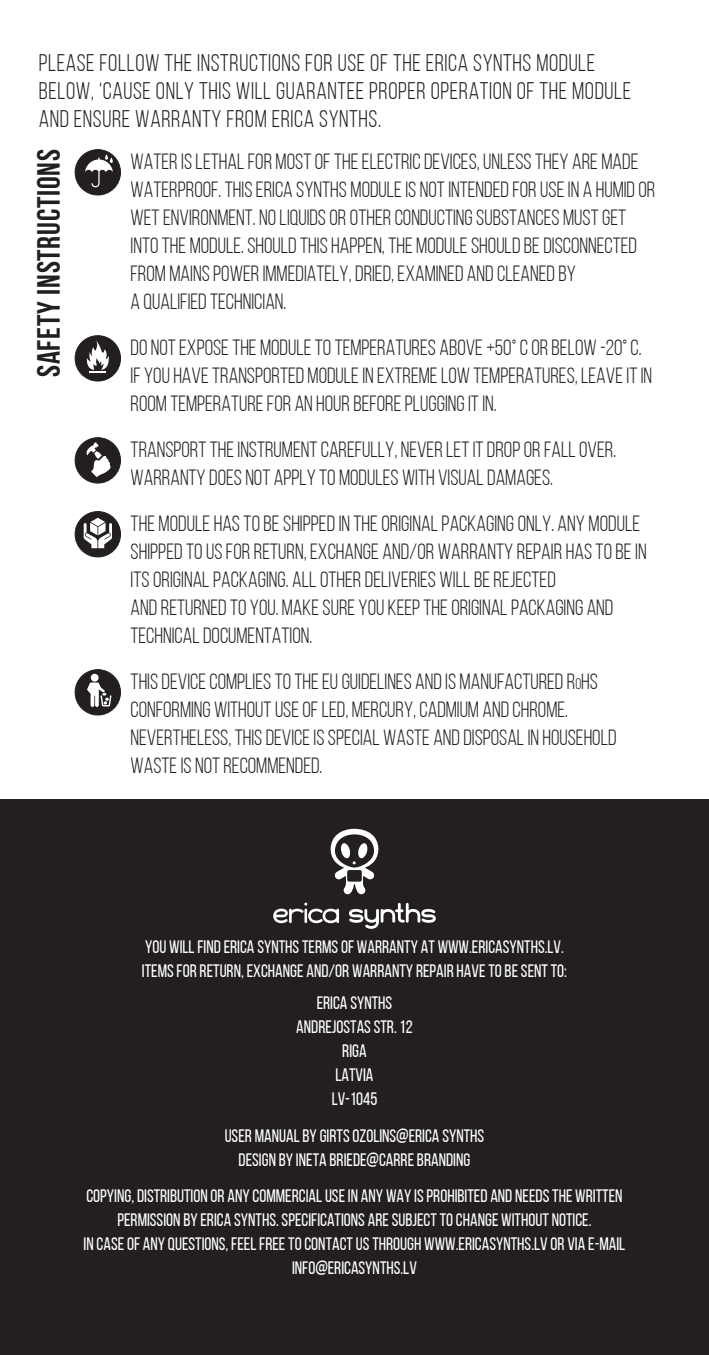
<style>
.page{position:relative;width:709px;height:1355px;background:#fff}
.page>*{position:absolute;margin:0;border:0;box-sizing:border-box;transform-origin:0 0}
.t1{font:700 32px "Bebas Neue";letter-spacing:.025em;color:#231f20}
.t2{font:24px/28px "Bebas Neue";letter-spacing:.025em;color:#231f20}
.t3{font:22px/28px "Bebas Neue";color:#231f20}
.t4{font:18px/24px "Bebas Neue";color:#fff;text-align:center}
.s1{font-size:15.4px}
</style>
<div class="page">
<div style="left:0;top:800px;width:709px;height:555px;background:#231f20"></div>
<div style="left:75px;top:150px;width:45px;height:45px;background:#231f20;border-radius:50%"></div>
<div style="left:75px;top:149px;width:46px;height:46px;border:1px solid #231f20;border-radius:50%"></div>
<svg style="left:85px;top:154px;width:28px;height:33px"></svg>
<div style="left:75px;top:336px;width:45px;height:45px;background:#231f20;border-radius:50%"></div>
<div style="left:75px;top:335px;width:46px;height:46px;border:1px solid #231f20;border-radius:50%"></div>
<svg style="left:87px;top:341px;width:22px;height:32px"></svg>
<div style="left:75px;top:438px;width:45px;height:45px;background:#231f20;border-radius:50%"></div>
<div style="left:75px;top:437px;width:46px;height:46px;border:1px solid #231f20;border-radius:50%"></div>
<svg style="left:86px;top:442px;width:25px;height:35px"></svg>
<div style="left:75px;top:512px;width:45px;height:45px;background:#231f20;border-radius:50%"></div>
<div style="left:75px;top:511px;width:46px;height:46px;border:1px solid #231f20;border-radius:50%"></div>
<svg style="left:84px;top:518px;width:28px;height:30px"></svg>
<svg style="left:330px;top:829px;width:48px;height:65px"></svg>
<svg style="left:349px;top:903px;width:87px;height:26px"></svg>
<svg style="left:273px;top:903px;width:66px;height:20px"></svg>
<div style="left:75px;top:670px;width:45px;height:45px;background:#231f20;border-radius:50%"></div>
<div style="left:75px;top:669px;width:46px;height:46px;border:1px solid #231f20;border-radius:50%"></div>
<div style="left:91px;top:674px;width:8px;height:8px;background:#fff;border-radius:50%"></div>
<svg style="left:87px;top:682px;width:24px;height:25px"></svg>
<p class="t2" style="left:39px;top:49px;width:594px">PLEASE FOLLOW THE INSTRUCTIONS FOR USE OF THE ERICA SYNTHS MODULE<br>BELOW, ‘CAUSE ONLY THIS WILL GUARANTEE PROPER OPERATION OF THE MODULE<br>AND ENSURE WARRANTY FROM ERICA SYNTHS.</p>
<h1 class="t1" style="left:31px;top:377px;width:230px;rotate:-90deg">Safety Instructions</h1>
<p class="t3" style="left:131px;top:147px;width:526px">WATER IS LETHAL FOR MOST OF THE ELECTRIC DEVICES, UNLESS THEY ARE MADE WATERPROOF. THIS ERICA SYNTHS MODULE IS NOT INTENDED FOR USE IN A HUMID OR WET ENVIRONMENT. NO LIQUIDS OR OTHER CONDUCTING SUBSTANCES MUST GET INTO THE MODULE. SHOULD THIS HAPPEN, THE MODULE SHOULD BE DISCONNECTED FROM MAINS POWER IMMEDIATELY, DRIED, EXAMINED AND CLEANED BY<br>A QUALIFIED TECHNICIAN.</p>
<p class="t3" style="left:131px;top:333px;width:523px">DO NOT EXPOSE THE MODULE TO TEMPERATURES ABOVE +50° C OR BELOW -20° C.<br>IF YOU HAVE TRANSPORTED MODULE IN EXTREME LOW TEMPERATURES, LEAVE IT IN<br>ROOM TEMPERATURE FOR AN HOUR BEFORE PLUGGING IT IN.</p>
<p class="t3" style="left:131px;top:435px;width:487px">TRANSPORT THE INSTRUMENT CAREFULLY, NEVER LET IT DROP OR FALL OVER.<br>WARRANTY DOES NOT APPLY TO MODULES WITH VISUAL DAMAGES.</p>
<p class="t3" style="left:131px;top:509px;width:517px">THE MODULE HAS TO BE SHIPPED IN THE ORIGINAL PACKAGING ONLY. ANY MODULE SHIPPED TO US FOR RETURN, EXCHANGE AND/OR WARRANTY REPAIR HAS TO BE IN ITS ORIGINAL PACKAGING. ALL OTHER DELIVERIES WILL BE REJECTED<br>AND RETURNED TO YOU. MAKE SURE YOU KEEP THE ORIGINAL PACKAGING AND TECHNICAL DOCUMENTATION.</p>
<p class="t3" style="left:131px;top:667px;width:487px">THIS DEVICE COMPLIES TO THE EU GUIDELINES AND IS MANUFACTURED R<span class="s1">O</span>HS CONFORMING WITHOUT USE OF LED, MERCURY, CADMIUM AND CHROME.<br>NEVERTHELESS, THIS DEVICE IS SPECIAL WASTE AND DISPOSAL IN HOUSEHOLD WASTE IS NOT RECOMMENDED.</p>
<p class="t4" style="left:142px;top:935px;width:426px;text-align:left">YOU WILL FIND ERICA SYNTHS TERMS OF WARRANTY AT WWW.ERICASYNTHS.LV.<br>ITEMS FOR RETURN, EXCHANGE AND/OR WARRANTY REPAIR HAVE TO BE SENT TO:</p>
<p class="t4" style="left:296px;top:991px;width:118px">ERICA SYNTHS<br>ANDREJOSTAS STR. 12<br>RIGA<br>LATVIA<br>LV-1045</p>
<p class="t4" style="left:225px;top:1123px;width:261px">USER MANUAL BY GIRTS OZOLINS@ERICA SYNTHS<br>DESIGN BY INETA BRIEDE@CARRE BRANDING</p>
<p class="t4" style="left:84px;top:1183px;width:543px">COPYING, DISTRIBUTION OR ANY COMMERCIAL USE IN ANY WAY IS PROHIBITED AND NEEDS THE WRITTEN PERMISSION BY ERICA SYNTHS. SPECIFICATIONS ARE SUBJECT TO CHANGE WITHOUT NOTICE.<br>IN CASE OF ANY QUESTIONS, FEEL FREE TO CONTACT US THROUGH WWW.ERICASYNTHS.LV OR VIA E-MAIL INFO@ERICASYNTHS.LV</p>
</div>
